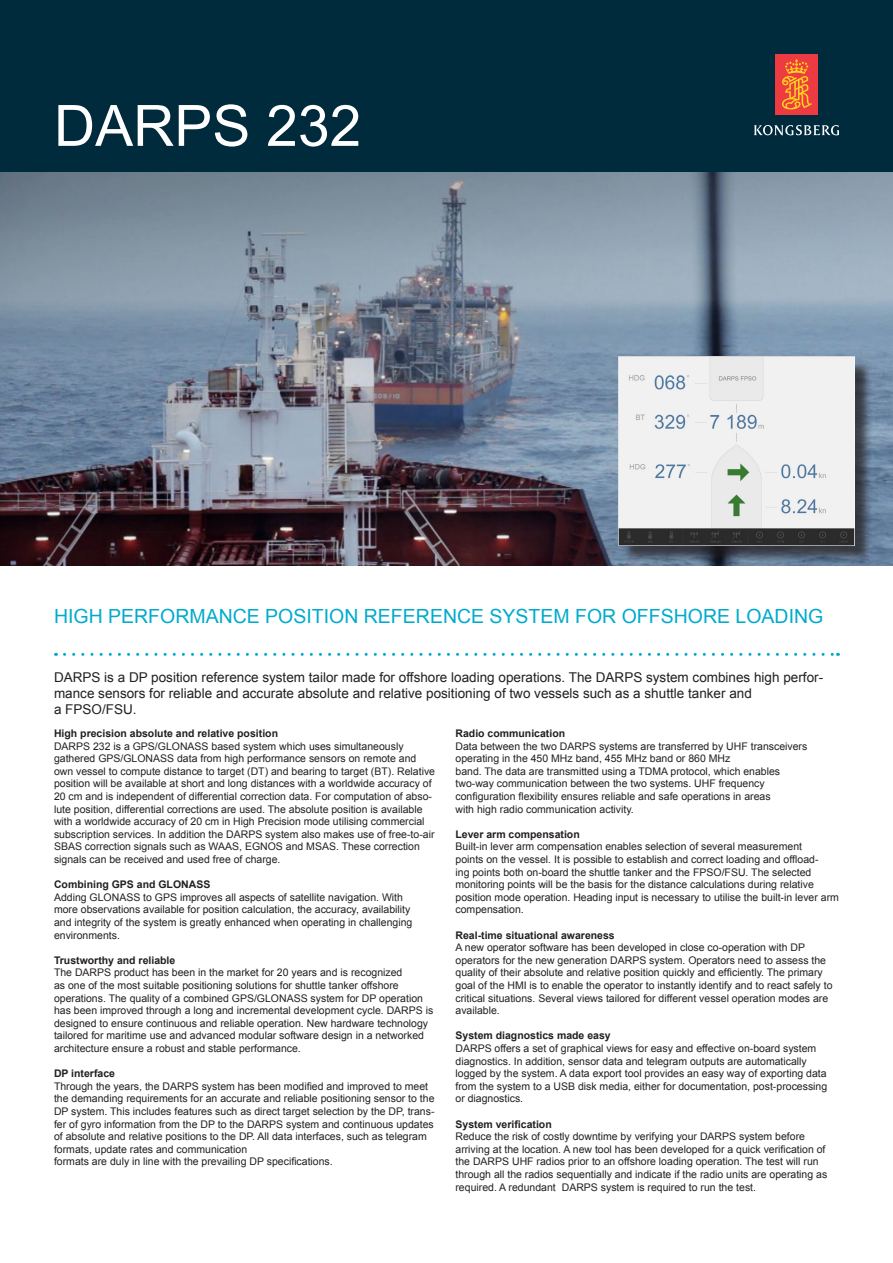
<style>
.page{position:relative;width:893px;height:1263px;background:#fff}
.page>*{position:absolute;margin:0;border:0;box-sizing:border-box;transform-origin:0 0}
.Head_1{font:57px "Arial";color:#fff}
.Head_2{font:19.5px "Arial";color:#00abcd}
.Ingress{font:13.5px/16.2px "Arial";color:#231f20}
.Body_text{font:10.5px/12.6px "Arial";color:#231f20}
.Body_text-2{font:700 10.5px "Arial";color:#231f20}
</style>
<div class="page">
<div style="left:0;top:0;width:893px;height:173px;background:#002b3d"></div>
<div style="left:775px;top:54px;width:43px;height:61px;background:#ee3a41"></div>
<svg style="left:782px;top:59px;width:30px;height:51px"></svg>
<svg style="left:754px;top:125px;width:85px;height:10px"></svg>
<img style="left:0;top:173px;width:893px;height:392px">
<svg style="left:64px;top:653px;width:774px;height:3px"></svg>
<div style="left:621px;top:359px;width:252px;height:205px;background:#231f20;opacity:.75"></div>
<img style="left:619px;top:357px;width:236px;height:188px">
<p class="Head_1" style="left:54px;top:88px;width:309px">DARPS 232</p>
<p class="Head_2" style="left:54px;top:604px;width:771px">HIGH PERFORMANCE POSITION REFERENCE SYSTEM FOR OFFSHORE LOADING</p>
<p class="Ingress" style="left:54px;top:669px;width:771px">DARPS is a DP position reference system tailor made for offshore loading operations. The DARPS system combines high perfor&shy;mance sensors for reliable and accurate absolute and relative positioning of two vessels such as a shuttle tanker and</p>
<p class="Ingress" style="left:54px;top:701px;width:84px">a FPSO/FSU.</p>
<p class="Body_text-2" style="left:54px;top:726px;width:226px">High precision absolute and relative position</p>
<p class="Body_text" style="left:54px;top:740px;width:351px">DARPS 232 is a GPS/GLONASS based system which uses simultaneously</p>
<p class="Body_text" style="left:54px;top:752px;width:383px">gathered GPS/GLONASS data from high performance sensors on remote and own vessel to compute distance to target (DT) and bearing to target (BT). Relative position will be available at short and long distances with a worldwide accuracy of 20 cm and is independent of differential correction data. For computation of abso&shy;lute position, differential corrections are used. The absolute position is available with a worldwide accuracy of 20 cm in High Precision mode utilising commercial subscription services. In addition the DARPS system also makes use of free-to-air SBAS correction signals such as WAAS, EGNOS and MSAS. These correction signals can be received and used free of charge.</p>
<p class="Body_text-2" style="left:54px;top:877px;width:158px">Combining GPS and GLONASS</p>
<p class="Body_text" style="left:54px;top:891px;width:360px">Adding GLONASS to GPS improves all aspects of satellite navigation. With more observations available for position calculation, the accuracy, availability and integrity of the system is greatly enhanced when operating in challenging environments.</p>
<p class="Body_text-2" style="left:54px;top:953px;width:123px">Trustworthy and reliable</p>
<p class="Body_text" style="left:54px;top:966px;width:350px">The DARPS product has been in the market for 20 years and is recognized</p>
<p class="Body_text" style="left:54px;top:979px;width:381px">as one of the most suitable positioning solutions for shuttle tanker offshore operations. The quality of a combined GPS/GLONASS system for DP operation has been improved through a long and incremental development cycle. DARPS is designed to ensure continuous and reliable operation. New hardware technology tailored for maritime use and advanced modular software design in a networked architecture ensure a robust and stable performance.</p>
<p class="Body_text-2" style="left:54px;top:1066px;width:63px">DP interface</p>
<p class="Body_text" style="left:54px;top:1080px;width:382px">Through the years, the DARPS system has been modified and improved to meet the demanding requirements for an accurate and reliable positioning sensor to the DP system. This includes features such as direct target selection by the DP, trans&shy;fer of gyro information from the DP to the DARPS system and continuous updates of absolute and relative positions to the DP. All data interfaces, such as telegram formats, update rates and communication</p>
<p class="Body_text" style="left:54px;top:1155px;width:280px">formats are duly in line with the prevailing DP specifications.</p>
<p class="Body_text-2" style="left:455px;top:726px;width:111px">Radio communication</p>
<p class="Body_text" style="left:455px;top:740px;width:353px">Data between the two DARPS systems are transferred by UHF transceivers</p>
<p class="Body_text" style="left:455px;top:752px;width:276px">operating in the 450 MHz band, 455 MHz band or 860 MHz</p>
<p class="Body_text" style="left:455px;top:765px;width:326px">band. The data are transmitted using a TDMA protocol, which enables</p>
<p class="Body_text" style="left:455px;top:777px;width:311px">two-way communication between the two systems. UHF frequency</p>
<p class="Body_text" style="left:455px;top:790px;width:317px">configuration flexibility ensures reliable and safe operations in areas</p>
<p class="Body_text" style="left:455px;top:803px;width:180px">with high radio communication activity.</p>
<p class="Body_text-2" style="left:455px;top:827px;width:126px">Lever arm compensation</p>
<p class="Body_text" style="left:455px;top:840px;width:348px">Built-in lever arm compensation enables selection of several measurement</p>
<p class="Body_text" style="left:455px;top:853px;width:385px">points on the vessel. It is possible to establish and correct loading and offload-<br>ing points both on-board the shuttle tanker and the FPSO/FSU. The selected monitoring points will be the basis for the distance calculations during relative position mode operation. Heading input is necessary to utilise the built-in lever arm compensation.</p>
<p class="Body_text-2" style="left:455px;top:928px;width:161px">Real-time situational awareness</p>
<p class="Body_text" style="left:455px;top:941px;width:379px">A new operator software has been developed in close co-operation with DP operators for the new generation DARPS system. Operators need to assess the quality of their absolute and relative position quickly and efficiently. The primary goal of the HMI is to enable the operator to instantly identify and to react safely to critical situations. Several views tailored for different vessel operation modes are available.</p>
<p class="Body_text-2" style="left:455px;top:1029px;width:157px">System diagnostics made easy</p>
<p class="Body_text" style="left:455px;top:1042px;width:373px">DARPS offers a set of graphical views for easy and effective on-board system diagnostics. In addition, sensor data and telegram outputs are automatically logged by the system. A data export tool provides an easy way of exporting data from the system to a USB disk media, either for documentation, post-processing or diagnostics.</p>
<p class="Body_text-2" style="left:455px;top:1117px;width:98px">System verification</p>
<p class="Body_text" style="left:455px;top:1130px;width:373px">Reduce the risk of costly downtime by verifying your DARPS system before arriving at the location. A new tool has been developed for a quick verification of the DARPS UHF radios prior to an offshore loading operation. The test will run through all the radios sequentially and indicate if the radio units are operating as required. A redundant DARPS system is required to run the test.</p>
</div>
